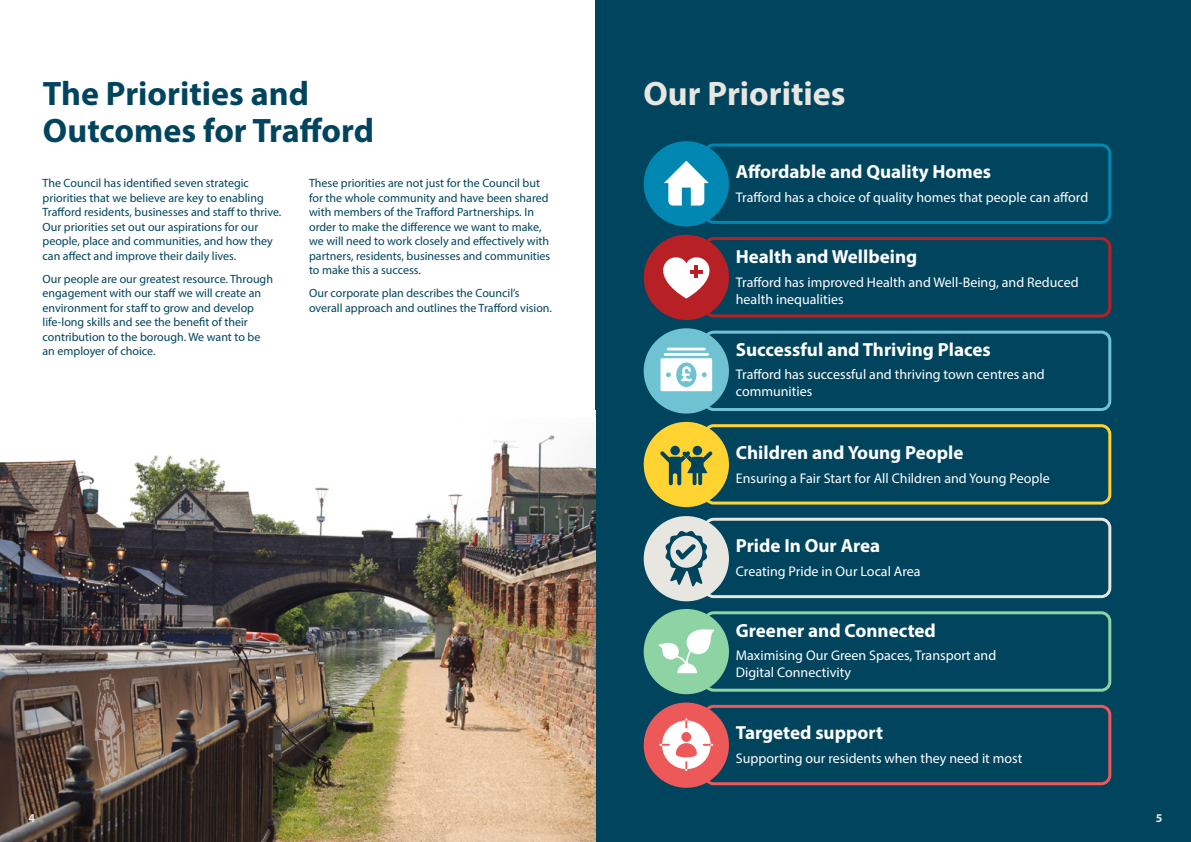
<style>
.page{position:relative;width:1191px;height:842px;background:#fff}
.page>*{position:absolute;margin:0;border:0;box-sizing:border-box;transform-origin:0 0}
.t1{font:700 34px/37px "Myriad Pro";color:#00445e}
.t2{font:700 34px "Myriad Pro";color:#e7e6e1}
.t3{font:700 19px "Myriad Pro";color:#fff}
.t4{font:14px/16.8px "Myriad Pro";color:#fff}
.t5{font:12px/14.5px "Myriad Pro";color:#00445e}
.t6{font:700 12px "Myriad Pro";color:#e7e6e1}
</style>
<div class="page">
<div style="left:595px;top:0;width:596px;height:842px;background:#00445e"></div>
<div style="left:703px;top:144px;width:408px;height:80px;border:3px solid #0088b2;border-radius:9px"></div>
<div style="left:643px;top:141px;width:86px;height:85px;background:#0088b2;border-radius:50%"></div>
<svg style="left:664px;top:161px;width:45px;height:45px"></svg>
<div style="left:703px;top:237px;width:408px;height:80px;border:3px solid #b72126;border-radius:9px"></div>
<div style="left:703px;top:331px;width:408px;height:80px;border:3px solid #6fc2d2;border-radius:9px"></div>
<div style="left:703px;top:424px;width:408px;height:81px;border:3px solid #ffd332;border-radius:9px"></div>
<div style="left:643px;top:422px;width:86px;height:85px;background:#ffd332;border-radius:50%"></div>
<div style="left:703px;top:518px;width:408px;height:80px;border:3px solid #e7e6e1;border-radius:9px"></div>
<div style="left:703px;top:611px;width:408px;height:81px;border:3px solid #8ed3a4;border-radius:9px"></div>
<div style="left:703px;top:705px;width:408px;height:80px;border:3px solid #ed5959;border-radius:9px"></div>
<div style="left:643px;top:702px;width:86px;height:86px;background:#ed5959;border-radius:50%"></div>
<div style="left:643px;top:235px;width:86px;height:85px;background:#b72126;border-radius:50%"></div>
<svg style="left:663px;top:257px;width:47px;height:42px"></svg>
<hr style="left:694px;top:266px;width:4px;height:12px;background:#b72126">
<hr style="left:690px;top:270px;width:12px;height:4px;background:#b72126">
<div style="left:643px;top:328px;width:86px;height:86px;background:#6fc2d2;border-radius:50%"></div>
<hr style="left:663px;top:353px;width:46px;height:3px;background:#fff">
<hr style="left:667px;top:348px;width:39px;height:2px;background:#fff">
<svg style="left:660px;top:358px;width:52px;height:33px"></svg>
<div style="left:692px;top:446px;width:10px;height:9px;background:#00445e;border-radius:50%"></div>
<div style="left:670px;top:446px;width:10px;height:9px;background:#00445e;border-radius:50%"></div>
<svg style="left:660px;top:451px;width:52px;height:35px"></svg>
<div style="left:643px;top:609px;width:86px;height:85px;background:#8ed3a4;border-radius:50%"></div>
<svg style="left:658px;top:629px;width:56px;height:44px"></svg>
<svg style="left:659px;top:718px;width:54px;height:53px"></svg>
<img style="left:0;top:446px;width:595px;height:396px">
<div style="left:643px;top:516px;width:86px;height:85px;background:#e7e6e1;border-radius:50%"></div>
<svg style="left:665px;top:531px;width:42px;height:55px"></svg>
<h1 class="t1" style="left:43px;top:74px;width:332px">The Priorities and<br>Outcomes for Trafford</h1>
<p class="t5" style="left:43px;top:176px;width:240px">The Council has identified seven strategic priorities that we believe are key to enabling Trafford residents, businesses and staff to thrive.<br>Our priorities set out our aspirations for our people, place and communities, and how they can affect and improve their daily lives.</p>
<p class="t5" style="left:43px;top:271px;width:232px">Our people are our greatest resource. Through engagement with our staff we will create an environment for staff to grow and develop life-long skills and see the benefit of their contribution to the borough. We want to be an employer of choice.</p>
<p class="t5" style="left:309px;top:176px;width:243px">These priorities are not just for the Council but for the whole community and have been shared with members of the Trafford Partnerships. In order to make the difference we want to make, we will need to work closely and effectively with partners, residents, businesses and communities to make this a success.</p>
<p class="t5" style="left:309px;top:286px;width:244px">Our corporate plan describes the Council’s overall approach and outlines the Trafford vision.</p>
<p class="t6" style="left:28px;top:810px;width:8px">4</p>
<h1 class="t2" style="left:643px;top:71px;width:204px">Our Priorities</h1>
<h2 class="t3" style="left:736px;top:159px;width:257px">Affordable and Quality Homes</h2>
<p class="t4" style="left:736px;top:189px;width:354px">Trafford has a choice of quality homes that people can afford</p>
<h2 class="t3" style="left:736px;top:245px;width:183px">Health and Wellbeing</h2>
<p class="t4" style="left:736px;top:274px;width:344px">Trafford has improved Health and Well-Being, and Reduced health inequalities</p>
<h2 class="t3" style="left:736px;top:337px;width:256px">Successful and Thriving Places</h2>
<p class="t4" style="left:736px;top:366px;width:310px">Trafford has successful and thriving town centres and communities</p>
<h2 class="t3" style="left:736px;top:440px;width:229px">Children and Young People</h2>
<p class="t4" style="left:736px;top:469px;width:315px">Ensuring a Fair Start for All Children and Young People</p>
<h2 class="t3" style="left:736px;top:533px;width:146px">Pride In Our Area</h2>
<p class="t4" style="left:736px;top:563px;width:186px">Creating Pride in Our Local Area</p>
<h2 class="t3" style="left:736px;top:618px;width:202px">Greener and Connected</h2>
<p class="t4" style="left:736px;top:647px;width:262px">Maximising Our Green Spaces, Transport and<br>Digital Connectivity</p>
<h2 class="t3" style="left:736px;top:721px;width:149px">Targeted support</h2>
<p class="t4" style="left:736px;top:750px;width:288px">Supporting our residents when they need it most</p>
<p class="t6" style="left:1156px;top:810px;width:8px">5</p>
</div>
